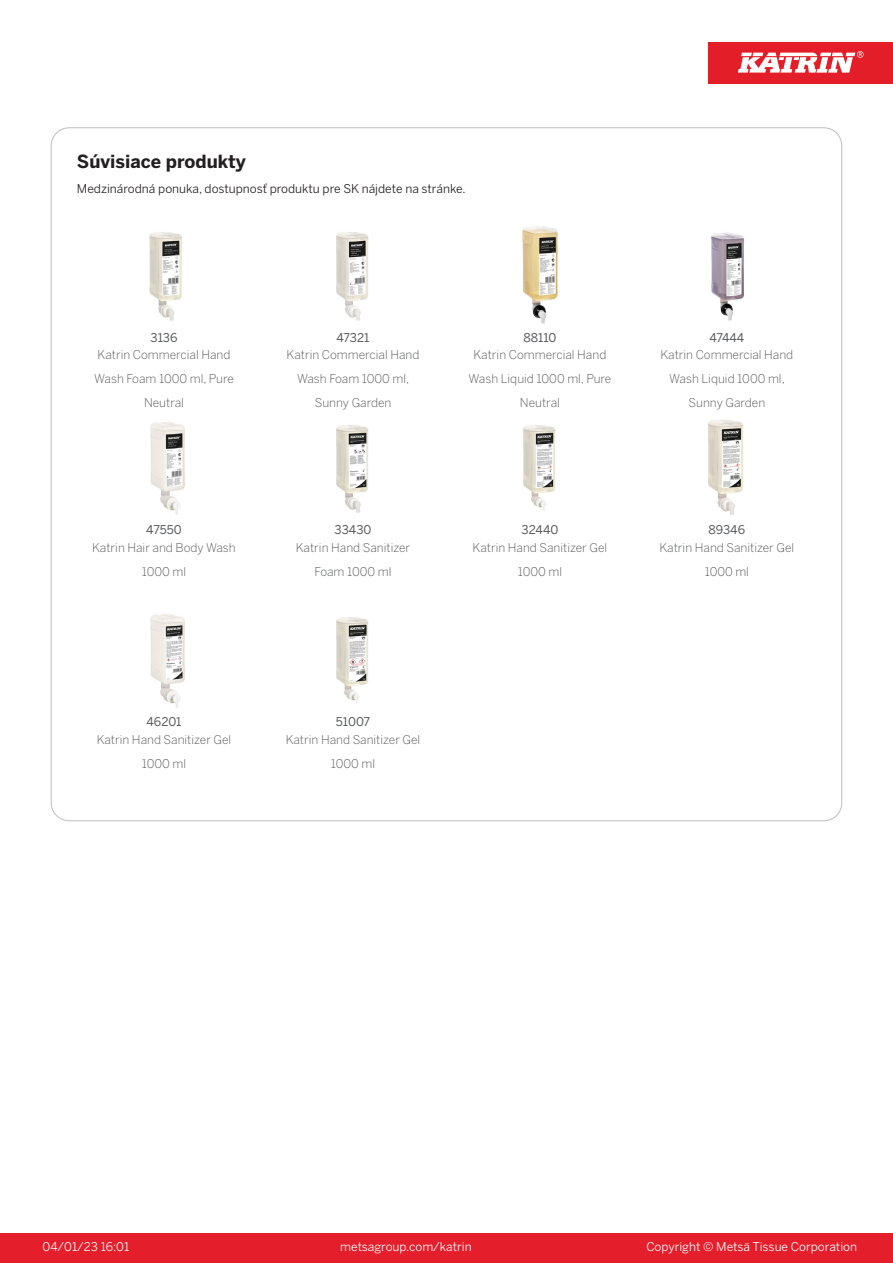
<style>
.page{position:relative;width:893px;height:1263px;background:#fff}
.page>*{position:absolute;margin:0;border:0;box-sizing:border-box;transform-origin:0 0}
.T_TableHeader{font:700 18px "Benton Sans";color:#231f20}
.T_RelatedName{font:300 12px/24px "Benton Sans";color:#57585a;text-align:center}
.t1{font:12px "Benton Sans";color:#fff}
.T_TableBody{font:12px "Benton Sans";color:#231f20}
.T_RelatedCode{font:12px "Benton Sans";color:#57585a}
</style>
<div class="page">
<div style="left:0;top:1233px;width:893px;height:30px;background:#e41e2b"></div>
<div style="left:708px;top:43px;width:185px;height:41px;background:#e31e28"></div>
<svg style="left:738px;top:51px;width:126px;height:22px"></svg>
<img style="left:149px;top:232px;width:33px;height:89px">
<img style="left:336px;top:232px;width:33px;height:89px">
<img style="left:522px;top:226px;width:36px;height:98px">
<img style="left:711px;top:232px;width:33px;height:89px">
<img style="left:150px;top:422px;width:35px;height:93px">
<img style="left:336px;top:425px;width:33px;height:88px">
<img style="left:523px;top:425px;width:33px;height:85px">
<img style="left:708px;top:420px;width:36px;height:95px">
<img style="left:150px;top:614px;width:35px;height:94px">
<img style="left:336px;top:617px;width:33px;height:86px">
<p class="T_TableHeader" style="left:77px;top:150px;width:171px">Súvisiace produkty</p>
<p class="T_TableBody" style="left:77px;top:181px;width:390px">Medzinárodná ponuka, dostupnosť produktu pre SK nájdete na stránke.</p>
<p class="T_RelatedCode" style="left:151px;top:330px;width:28px">3136</p>
<p class="T_RelatedCode" style="left:337px;top:330px;width:34px">47321</p>
<p class="T_RelatedCode" style="left:523px;top:330px;width:35px">88110</p>
<p class="T_RelatedCode" style="left:709px;top:330px;width:36px">47444</p>
<p class="T_RelatedName" style="left:94px;top:343px;width:141px">Katrin Commercial Hand<br>Wash Foam 1000 ml, Pure<br>Neutral</p>
<p class="T_RelatedName" style="left:287px;top:343px;width:134px">Katrin Commercial Hand<br>Wash Foam 1000 ml,<br>Sunny Garden</p>
<p class="T_RelatedName" style="left:468px;top:343px;width:144px">Katrin Commercial Hand<br>Wash Liquid 1000 ml, Pure<br>Neutral</p>
<p class="T_RelatedName" style="left:660px;top:343px;width:134px">Katrin Commercial Hand<br>Wash Liquid 1000 ml,<br>Sunny Garden</p>
<p class="T_RelatedCode" style="left:146px;top:522px;width:37px">47550</p>
<p class="T_RelatedCode" style="left:335px;top:522px;width:38px">33430</p>
<p class="T_RelatedCode" style="left:521px;top:522px;width:38px">32440</p>
<p class="T_RelatedCode" style="left:709px;top:522px;width:38px">89346</p>
<p class="T_RelatedName" style="left:92px;top:535px;width:145px">Katrin Hair and Body Wash<br>1000 ml</p>
<p class="T_RelatedName" style="left:296px;top:535px;width:116px">Katrin Hand Sanitizer<br>Foam 1000 ml</p>
<p class="T_RelatedName" style="left:473px;top:535px;width:136px">Katrin Hand Sanitizer Gel<br>1000 ml</p>
<p class="T_RelatedName" style="left:659px;top:535px;width:136px">Katrin Hand Sanitizer Gel<br>1000 ml</p>
<p class="T_RelatedCode" style="left:146px;top:714px;width:37px">46201</p>
<p class="T_RelatedCode" style="left:336px;top:714px;width:36px">51007</p>
<p class="T_RelatedName" style="left:97px;top:728px;width:136px">Katrin Hand Sanitizer Gel<br>1000 ml</p>
<p class="T_RelatedName" style="left:286px;top:728px;width:136px">Katrin Hand Sanitizer Gel<br>1000 ml</p>
<p class="t1" style="left:43px;top:1239px;width:88px">04/01/23 16:01</p>
<p class="t1" style="left:340px;top:1239px;width:133px">metsagroup.com/katrin</p>
<p class="t1" style="left:646px;top:1239px;width:212px">Copyright © Metsä Tissue Corporation</p>
</div>
